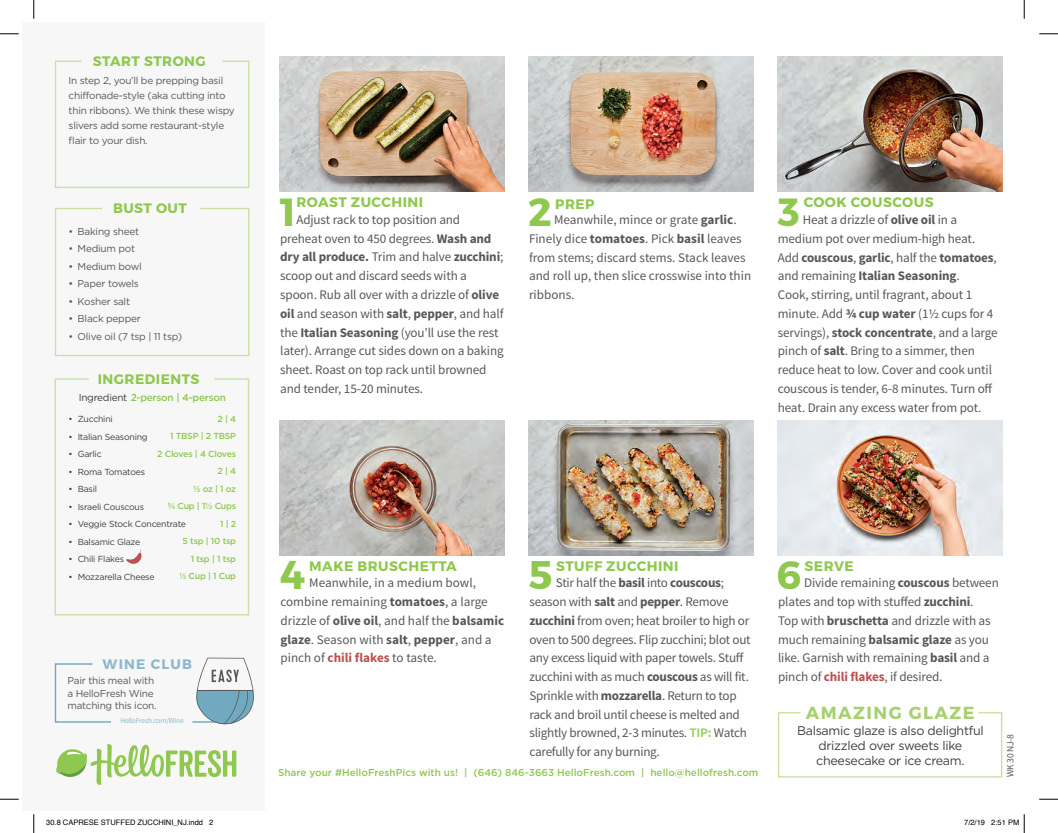
<style>
.page{position:relative;width:1058px;height:833px;background:#fff}
.page>*{position:absolute;margin:0;border:0;box-sizing:border-box;transform-origin:0 0}
.t1{font:700 40px "Montserrat";color:#8fc84e}
.t2{font:700 39.88px "Montserrat";color:#8fc84e}
.t3{font:700 39.25px "Montserrat";color:#8fc84e}
.t4{font:700 39.12px "Montserrat";color:#8fc84e}
.t5{font:700 17.5px "Montserrat";letter-spacing:.085em;color:#a6d170}
.t6{font:700 13.75px "Montserrat";letter-spacing:.035em;color:#8fc84e}
.t7{font:700 13.75px "Montserrat";letter-spacing:.085em;color:#8eb9cc}
.t8{font:13.12px/18.8px "Source Sans Pro";letter-spacing:-.01em;color:#57585a}
.t9{font:12.5px/15px "Gotham";letter-spacing:-.025em;color:#3e3e3f;text-align:center}
.t10{font:10px/15px "Gotham";letter-spacing:-.025em;color:#57585a}
.t11{font:500 10px "Gotham";color:#8fc84e}
.t12{font:500 10px "Gotham";letter-spacing:-.025em;color:#8fc84e}
.t13{font:9.62px "Source Sans Pro";color:#57585a}
.t14{font:8.75px "Gotham";letter-spacing:-.025em;color:#3e3e3f}
.t15{font:500 8.75px/17.5px "Gotham";letter-spacing:-.025em;color:#8fc84e;text-align:right}
.t16{font:7.5px "Helvetica";color:#000}
.t17{font:7.5px "Source Sans Pro";letter-spacing:-.025em;color:#8eb9cc}
.s1{font-weight:700}
.s2{font-weight:400;color:#3e3e3f}
.s3{font-weight:700;color:#bb5151}
.s4{font-weight:700;color:#a6d170}
</style>
<div class="page">
<div style="left:23px;top:23px;width:241px;height:787px;background:#f7f7f8"></div>
<svg style="left:54px;top:207px;width:196px;height:150px"></svg>
<svg style="left:54px;top:60px;width:196px;height:128px"></svg>
<svg style="left:54px;top:663px;width:57px;height:60px"></svg>
<svg style="left:56px;top:744px;width:180px;height:40px"></svg>
<svg style="left:54px;top:378px;width:196px;height:238px"></svg>
<svg style="left:777px;top:712px;width:226px;height:66px"></svg>
<img style="left:529px;top:420px;width:225px;height:135px">
<img style="left:280px;top:420px;width:225px;height:135px">
<img style="left:777px;top:420px;width:225px;height:135px">
<svg style="left:126px;top:549px;width:16px;height:18px"></svg>
<img style="left:280px;top:56px;width:225px;height:135px">
<img style="left:529px;top:56px;width:225px;height:135px">
<img style="left:777px;top:56px;width:225px;height:135px">
<svg style="left:193px;top:657px;width:61px;height:68px"></svg>
<svg style="left:0;top:33px;width:19px;height:2px"></svg>
<svg style="left:1039px;top:33px;width:19px;height:2px"></svg>
<svg style="left:0;top:798px;width:19px;height:2px"></svg>
<svg style="left:1039px;top:798px;width:19px;height:2px"></svg>
<svg style="left:33px;top:0;width:2px;height:19px"></svg>
<svg style="left:33px;top:814px;width:2px;height:19px"></svg>
<svg style="left:1023px;top:0;width:2px;height:19px"></svg>
<svg style="left:1023px;top:814px;width:2px;height:19px"></svg>
<p class="t6" style="left:93px;top:52px;width:114px">START STRONG</p>
<p class="t10" style="left:69px;top:72px;width:168px">In step 2, you’ll be prepping basil chiffonade-style (aka cutting into thin ribbons). We think these wispy slivers add some restaurant-style flair to your dish.</p>
<p class="t6" style="left:113px;top:199px;width:75px">BUST OUT</p>
<p class="t6" style="left:555px;top:195px;width:41px">PREP</p>
<p class="t6" style="left:803px;top:194px;width:131px">COOK COUSCOUS</p>
<p class="t6" style="left:296px;top:194px;width:128px">ROAST ZUCCHINI</p>
<h3 class="t4" style="left:280px;top:187px;width:18px">1</h3>
<h3 class="t3" style="left:528px;top:187px;width:25px">2</h3>
<h3 class="t3" style="left:778px;top:187px;width:23px">3</h3>
<p class="t8" style="left:280px;top:210px;width:225px;text-indent:16px">Adjust rack to top position and preheat oven to 450 degrees. <span class="s1">Wash and dry all produce.</span> Trim and halve <span class="s1">zucchini</span>; scoop out and discard seeds with a spoon. Rub all over with a drizzle of <span class="s1">olive oil</span> and season with <span class="s1">salt</span>, <span class="s1">pepper</span>, and half the <span class="s1">Italian Seasoning</span> (you’ll use the rest later). Arrange cut sides down on a baking sheet. Roast on top rack until browned and tender, 15-20 minutes.</p>
<p class="t8" style="left:529px;top:210px;width:224px;text-indent:25px">Meanwhile, mince or grate <span class="s1">garlic</span>.<br>Finely dice <span class="s1">tomatoes</span>. Pick <span class="s1">basil</span> leaves from stems; discard stems. Stack leaves and roll up, then slice crosswise into thin ribbons.</p>
<p class="t8" style="left:777px;top:210px;width:221px;text-indent:25px">Heat a drizzle of <span class="s1">olive oil</span> in a medium pot over medium-high heat.<br>Add <span class="s1">couscous</span>, <span class="s1">garlic</span>, half the <span class="s1">tomatoes</span>, and remaining <span class="s1">Italian Seasoning</span>.<br>Cook, stirring, until fragrant, about 1 minute. Add <span class="s1">¾ cup water</span> (1½ cups for 4 servings), <span class="s1">stock concentrate</span>, and a large pinch of <span class="s1">salt</span>. Bring to a simmer, then reduce heat to low. Cover and cook until couscous is tender, 6-8 minutes. Turn off heat. Drain any excess water from pot.</p>
<p class="t10" style="left:69px;top:223px;width:72px">• Baking sheet</p>
<p class="t10" style="left:69px;top:241px;width:68px">• Medium pot</p>
<p class="t10" style="left:69px;top:258px;width:75px">• Medium bowl</p>
<p class="t10" style="left:69px;top:276px;width:72px">• Paper towels</p>
<p class="t10" style="left:69px;top:293px;width:63px">• Kosher salt</p>
<p class="t10" style="left:69px;top:311px;width:74px">• Black pepper</p>
<p class="t10" style="left:69px;top:328px;width:115px">• Olive oil (7 tsp | 11 tsp)</p>
<p class="t6" style="left:98px;top:370px;width:103px">INGREDIENTS</p>
<p class="t12" style="left:79px;top:390px;width:149px"><span class="s2">Ingredient</span> 2-person | 4-person</p>
<p class="t15" style="left:157px;top:409px;width:80px">2 | 4<br>1 TBSP | 2 TBSP<br>2 Cloves | 4 Cloves<br>2 | 4<br>½ oz | 1 oz<br>¾ Cup | 1½ Cups<br>1 | 2<br>5 tsp | 10 tsp<br>1 tsp | 1 tsp<br>½ Cup | 1 Cup</p>
<p class="t14" style="left:69px;top:414px;width:46px">• Zucchini</p>
<p class="t14" style="left:69px;top:431px;width:81px">• Italian Seasoning</p>
<p class="t14" style="left:69px;top:449px;width:35px">• Garlic</p>
<p class="t14" style="left:69px;top:466px;width:78px">• Roma Tomatoes</p>
<p class="t14" style="left:69px;top:484px;width:30px">• Basil</p>
<p class="t14" style="left:69px;top:501px;width:77px">• Israeli Couscous</p>
<p class="t14" style="left:69px;top:519px;width:119px">• Veggie Stock Concentrate</p>
<p class="t14" style="left:69px;top:536px;width:73px">• Balsamic Glaze</p>
<p class="t14" style="left:69px;top:554px;width:57px">• Chili Flakes</p>
<p class="t14" style="left:69px;top:571px;width:87px">• Mozzarella Cheese</p>
<h1 class="t1" style="left:280px;top:550px;width:27px">4</h1>
<h2 class="t2" style="left:529px;top:550px;width:25px">5</h2>
<h3 class="t3" style="left:776px;top:551px;width:26px">6</h3>
<p class="t6" style="left:309px;top:558px;width:149px">MAKE BRUSCHETTA</p>
<p class="t6" style="left:556px;top:558px;width:124px">STUFF ZUCCHINI</p>
<p class="t6" style="left:804px;top:558px;width:51px">SERVE</p>
<p class="t8" style="left:280px;top:573px;width:225px;text-indent:29px">Meanwhile, in a medium bowl, combine remaining <span class="s1">tomatoes</span>, a large drizzle of <span class="s1">olive oil</span>, and half the <span class="s1">balsamic glaze</span>. Season with <span class="s1">salt</span>, <span class="s1">pepper</span>, and a pinch of <span class="s3">chili flakes</span> to taste.</p>
<p class="t8" style="left:529px;top:574px;width:223px;text-indent:26px">Stir half the <span class="s1">basil</span> into <span class="s1">couscous</span>; season with <span class="s1">salt</span> and <span class="s1">pepper</span>. Remove <span class="s1">zucchini</span> from oven; heat broiler to high or oven to 500 degrees. Flip zucchini; blot out any excess liquid with paper towels. Stuff zucchini with as much <span class="s1">couscous</span> as will fit.<br>Sprinkle with <span class="s1">mozzarella</span>. Return to top rack and broil until cheese is melted and slightly browned, 2-3 minutes. <span class="s4">TIP:</span> Watch carefully for any burning.</p>
<p class="t8" style="left:778px;top:574px;width:222px;text-indent:26px">Divide remaining <span class="s1">couscous</span> between plates and top with stuffed <span class="s1">zucchini</span>.<br>Top with <span class="s1">bruschetta</span> and drizzle with as much remaining <span class="s1">balsamic glaze</span> as you like. Garnish with remaining <span class="s1">basil</span> and a pinch of <span class="s3">chili flakes</span>, if desired.</p>
<p class="t7" style="left:103px;top:655px;width:91px">WINE CLUB</p>
<p class="t10" style="left:68px;top:674px;width:91px;line-height:12.5px">Pair this meal with a HelloFresh Wine matching this icon.</p>
<p class="t17" style="left:120px;top:716px;width:65px">HelloFresh.com/Wine</p>
<h3 class="t5" style="left:806px;top:701px;width:170px">AMAZING GLAZE</h3>
<p class="t9" style="left:797px;top:723px;width:188px">Balsamic glaze is also delightful drizzled over sweets like cheesecake or ice cream.</p>
<p class="t11" style="left:278px;top:766px;width:482px">Share your #HelloFreshPics with us! | (646) 846-3663 HelloFresh.com | hello@hellofresh.com</p>
<p class="t13" style="left:1004px;top:776px;width:44px;rotate:-90deg">WK 30 NJ-8</p>
<p class="t16" style="left:46px;top:817px;width:169px">30.8 CAPRESE STUFFED ZUCCHINI_NJ.indd 2</p>
<p class="t16" style="left:964px;top:817px;width:57px">7/2/19 2:51 PM</p>
</div>
